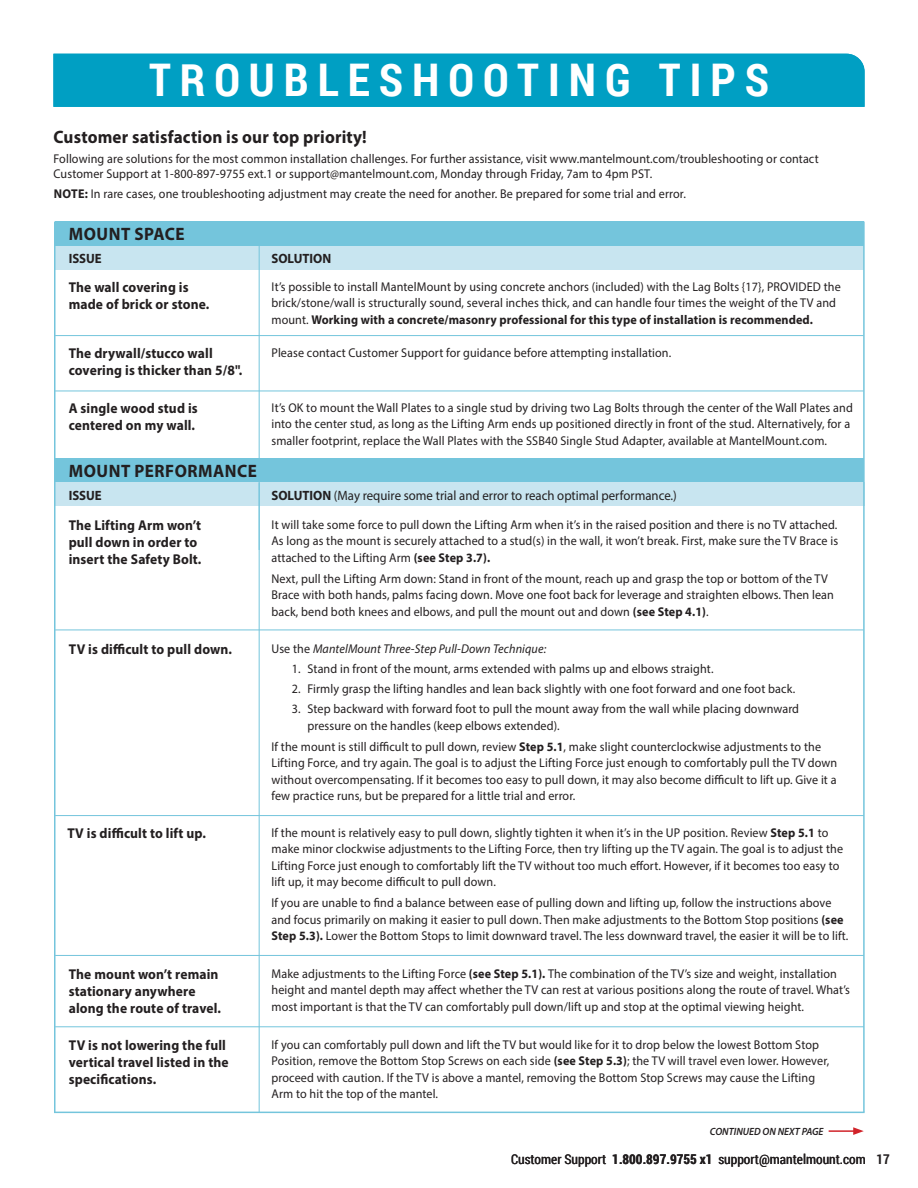
<style>
.page{position:relative;width:918px;height:1188px;background:#fff}
.page>*{position:absolute;margin:0;border:0;box-sizing:border-box;transform-origin:0 0}
.t1{font:700 45px "Roboto Condensed";letter-spacing:.2em;color:#fff}
.t2{font:700 18px "Myriad Pro";letter-spacing:.01em;color:#231f20;scale:.95 1}
.t3{font:700 18px "Myriad Pro";letter-spacing:.03em;color:#231f20;scale:.95 1}
.t4{font:700 14.25px/17.1px "Myriad Pro";letter-spacing:.01em;color:#231f20;scale:.95 1}
.t5{font:13.5px "Myriad Pro";color:#231f20;scale:.95 1}
.t6{font:13.5px "Roboto Condensed";color:#231f20}
.t7{font:700 13.5px "Myriad Pro";color:#231f20;scale:.95 1}
.t8{font:700 13.5px "Roboto Condensed";color:#231f20}
.t9{font:12.75px/16.5px "Myriad Pro";letter-spacing:.01em;color:#231f20;scale:.95 1}
.t10{font:italic 12.75px "Myriad Pro";letter-spacing:.01em;color:#231f20;scale:.95 1}
.t11{font:italic 600 10.5px "Myriad Pro";color:#231f20;scale:.95 1}
.s1{font-weight:700}
.s2{font-style:normal}
</style>
<div class="page">
<hr style="left:829px;top:1130px;width:27px;height:2px;background:#d1232a">
<svg style="left:853px;top:1127px;width:11px;height:8px"></svg>
<div style="left:53px;top:54px;width:812px;height:53px;background:#009fc3"></div>
<div style="left:55px;top:458px;width:809px;height:25px;background:#74c5dc"></div>
<div style="left:55px;top:222px;width:809px;height:24px;background:#74c5dc"></div>
<div style="left:55px;top:483px;width:809px;height:23px;background:#c8e5f0"></div>
<div style="left:55px;top:246px;width:809px;height:23px;background:#c8e5f0"></div>
<hr style="left:55px;top:335px;width:809px;height:1px;background:#74c5dc">
<hr style="left:55px;top:391px;width:809px;height:1px;background:#74c5dc">
<hr style="left:55px;top:630px;width:809px;height:1px;background:#74c5dc">
<hr style="left:55px;top:815px;width:809px;height:1px;background:#74c5dc">
<hr style="left:55px;top:955px;width:809px;height:1px;background:#74c5dc">
<hr style="left:55px;top:1026px;width:809px;height:1px;background:#74c5dc">
<hr style="left:54px;top:1112px;width:811px;height:1px;background:#74c5dc">
<hr style="left:259px;top:246px;width:1px;height:304px;background:#74c5dc">
<hr style="left:259px;top:483px;width:1px;height:630px;background:#74c5dc">
<hr style="left:54px;top:222px;width:2px;height:891px;background:#74c5dc">
<hr style="left:863px;top:222px;width:2px;height:890px;background:#74c5dc">
<h1 class="t1" style="left:149px;top:48px;width:622px">TROUBLESHOOTING TIPS</h1>
<h2 class="t2" style="left:54px;top:125px;width:331px">Customer satisfaction is our top priority!</h2>
<p class="t9" style="left:54px;top:151px;width:807px;line-height:15.3px">Following are solutions for the most common installation challenges. For further assistance, visit www.mantelmount.com/troubleshooting or contact<br>Customer Support at 1-800-897-9755 ext.1 or support@mantelmount.com, Monday through Friday, 7am to 4pm PST.</p>
<p class="t9" style="left:54px;top:185px;width:667px"><span class="s1">NOTE:</span> In rare cases, one troubleshooting adjustment may create the need for another. Be prepared for some trial and error.</p>
<h2 class="t3" style="left:69px;top:223px;width:123px">MOUNT SPACE</h2>
<p class="t7" style="left:69px;top:249px;width:36px">ISSUE</p>
<p class="t4" style="left:69px;top:278px;width:150px">The wall covering is made of brick or stone.</p>
<p class="t7" style="left:271px;top:249px;width:64px">SOLUTION</p>
<p class="t9" style="left:272px;top:278px;width:601px">It’s possible to install MantelMount by using concrete anchors (included) with the Lag Bolts {17}, PROVIDED the brick/stone/wall is structurally sound, several inches thick, and can handle four times the weight of the TV and mount. <span class="s1">Working with a concrete/masonry professional for this type of installation is recommended.</span></p>
<p class="t4" style="left:69px;top:344px;width:184px">The drywall/stucco wall covering is thicker than 5/8".</p>
<p class="t9" style="left:272px;top:344px;width:422px">Please contact Customer Support for guidance before attempting installation.</p>
<p class="t4" style="left:69px;top:399px;width:137px">A single wood stud is centered on my wall.</p>
<p class="t9" style="left:272px;top:399px;width:613px">It’s OK to mount the Wall Plates to a single stud by driving two Lag Bolts through the center of the Wall Plates and into the center stud, as long as the Lifting Arm ends up positioned directly in front of the stud. Alternatively, for a smaller footprint, replace the Wall Plates with the SSB40 Single Stud Adapter, available at MantelMount.com.</p>
<h2 class="t3" style="left:69px;top:459px;width:199px">MOUNT PERFORMANCE</h2>
<p class="t7" style="left:69px;top:487px;width:36px">ISSUE</p>
<p class="t4" style="left:69px;top:516px;width:141px">The Lifting Arm won’t pull down in order to insert the Safety Bolt.</p>
<p class="t5" style="left:271px;top:487px;width:428px"><span class="s1">SOLUTION</span> (May require some trial and error to reach optimal performance.)</p>
<p class="t9" style="left:272px;top:516px;width:598px;text-align:justify">It will take some force to pull down the Lifting Arm when it’s in the raised position and there is no TV attached.<br>As long as the mount is securely attached to a stud(s) in the wall, it won’t break. First, make sure the TV Brace is attached to the Lifting Arm <span class="s1">(see Step 3.7).</span></p>
<p class="t9" style="left:272px;top:570px;width:594px">Next, pull the Lifting Arm down: Stand in front of the mount, reach up and grasp the top or bottom of the TV<br>Brace with both hands, palms facing down. Move one foot back for leverage and straighten elbows. Then lean back, bend both knees and elbows, and pull the mount out and down <span class="s1">(see Step 4.1)</span>.</p>
<p class="t4" style="left:69px;top:640px;width:174px">TV is difficult to pull down.</p>
<p class="t10" style="left:272px;top:641px;width:291px"><span class="s2">Use the</span> MantelMount Three-Step Pull-Down Technique:</p>
<p class="t9" style="left:292px;top:660px;width:445px">1. Stand in front of the mount, arms extended with palms up and elbows straight.</p>
<p class="t9" style="left:292px;top:680px;width:531px">2. Firmly grasp the lifting handles and lean back slightly with one foot forward and one foot back.</p>
<p class="t9" style="left:307px;top:700px;width:519px;text-indent:-16px">3. Step backward with forward foot to pull the mount away from the wall while placing downward pressure on the handles (keep elbows extended).</p>
<p class="t9" style="left:271px;top:738px;width:597px">If the mount is still difficult to pull down, review <span class="s1">Step 5.1</span>, make slight counterclockwise adjustments to the Lifting Force, and try again. The goal is to adjust the Lifting Force just enough to comfortably pull the TV down without overcompensating. If it becomes too easy to pull down, it may also become difficult to lift up. Give it a few practice runs, but be prepared for a little trial and error.</p>
<p class="t4" style="left:67px;top:824px;width:147px">TV is difficult to lift up.</p>
<p class="t9" style="left:272px;top:824px;width:603px">If the mount is relatively easy to pull down, slightly tighten it when it’s in the UP position. Review <span class="s1">Step 5.1</span> to make minor clockwise adjustments to the Lifting Force, then try lifting up the TV again. The goal is to adjust the Lifting Force just enough to comfortably lift the TV without too much effort. However, if it becomes too easy to lift up, it may become difficult to pull down.</p>
<p class="t9" style="left:272px;top:895px;width:609px">If you are unable to find a balance between ease of pulling down and lifting up, follow the instructions above and focus primarily on making it easier to pull down. Then make adjustments to the Bottom Stop positions <span class="s1">(see<br>Step 5.3).</span> Lower the Bottom Stops to limit downward travel. The less downward travel, the easier it will be to lift.</p>
<p class="t4" style="left:69px;top:965px;width:162px">The mount won’t remain stationary anywhere along the route of travel.</p>
<p class="t9" style="left:272px;top:965px;width:611px">Make adjustments to the Lifting Force <span class="s1">(see Step 5.1).</span> The combination of the TV’s size and weight, installation height and mantel depth may affect whether the TV can rest at various positions along the route of travel. What’s most important is that the TV can comfortably pull down/lift up and stop at the optimal viewing height.</p>
<p class="t4" style="left:69px;top:1036px;width:170px">TV is not lowering the full vertical travel listed in the specifications.</p>
<p class="t9" style="left:272px;top:1036px;width:589px">If you can comfortably pull down and lift the TV but would like for it to drop below the lowest Bottom Stop Position, remove the Bottom Stop Screws on each side <span class="s1">(see Step 5.3)</span>; the TV will travel even lower. However, proceed with caution. If the TV is above a mantel, removing the Bottom Stop Screws may cause the Lifting Arm to hit the top of the mantel.</p>
<p class="t11" style="left:710px;top:1125px;width:121px">CONTINUED ON NEXT PAGE</p>
<p class="t6" style="left:511px;top:1150px;width:356px">Customer Support <span class="s1">1.800.897.9755 x1</span> support@mantelmount.com</p>
<p class="t8" style="left:877px;top:1150px;width:15px">17</p>
</div>
